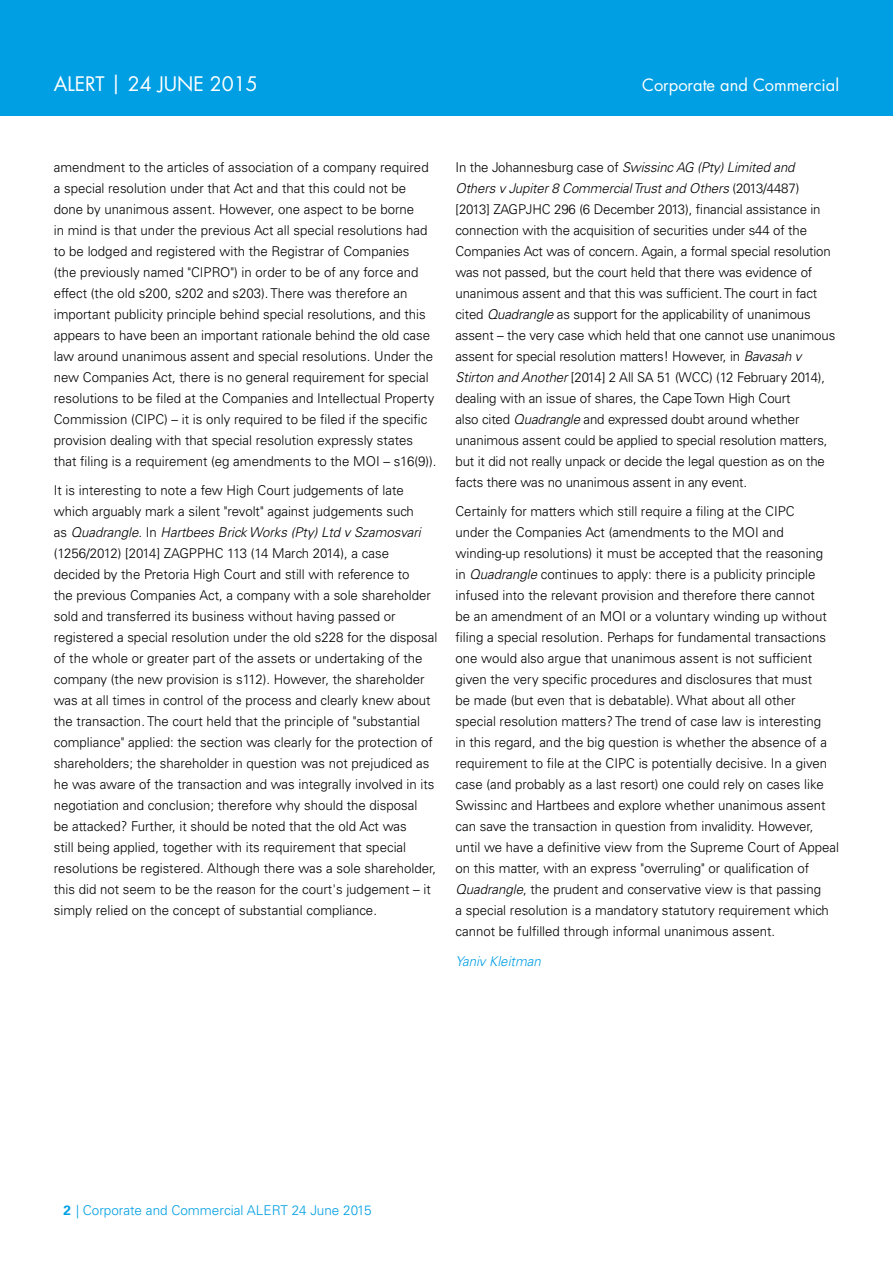
<style>
.page{position:relative;width:893px;height:1263px;background:#fff}
.page>*{position:absolute;margin:0;border:0;box-sizing:border-box;transform-origin:0 0}
.t1{font:19.5px "Futura Std";color:#fff}
.t2{font:16.5px "Futura Std";color:#fff}
.t3{font:300 13.5px/21px "Univers LT Std";color:#000}
.t4{font:300 13.5px "Univers LT Std";color:#009fe3}
.t5{font:italic 300 13.5px "Univers LT Std";color:#009fe3}
.s1{font-style:italic}
.s2{font-weight:700}
</style>
<div class="page">
<div style="left:0;top:0;width:892px;height:116px;background:#009fe3"></div>
<h1 class="t1" style="left:54px;top:75px;width:206px">ALERT | 24 JUNE 2015</h1>
<p class="t2" style="left:642px;top:78px;width:198px">Corporate and Commercial</p>
<p class="t3" style="left:54px;top:157px;width:384px">amendment to the articles of association of a company required a special resolution under that Act and that this could not be done by unanimous assent. However, one aspect to be borne<br>in mind is that under the previous Act all special resolutions had to be lodged and registered with the Registrar of Companies<br>(the previously named "CIPRO") in order to be of any force and effect (the old s200, s202 and s203). There was therefore an important publicity principle behind special resolutions, and this appears to have been an important rationale behind the old case law around unanimous assent and special resolutions. Under the new Companies Act, there is no general requirement for special resolutions to be filed at the Companies and Intellectual Property Commission (CIPC) – it is only required to be filed if the specific provision dealing with that special resolution expressly states that filing is a requirement (eg amendments to the MOI – s16(9)).</p>
<p class="t3" style="left:54px;top:481px;width:385px">It is interesting to note a few High Court judgements of late which arguably mark a silent "revolt" against judgements such<br>as <span class="s1">Quadrangle</span>. In <span class="s1">Hartbees Brick Works (Pty) Ltd v Szamosvari </span>(1256/2012) [2014] ZAGPPHC 113 (14 March 2014), a case decided by the Pretoria High Court and still with reference to<br>the previous Companies Act, a company with a sole shareholder sold and transferred its business without having passed or registered a special resolution under the old s228 for the disposal of the whole or greater part of the assets or undertaking of the company (the new provision is s112). However, the shareholder was at all times in control of the process and clearly knew about the transaction. The court held that the principle of "substantial compliance" applied: the section was clearly for the protection of shareholders; the shareholder in question was not prejudiced as he was aware of the transaction and was integrally involved in its negotiation and conclusion; therefore why should the disposal<br>be attacked? Further, it should be noted that the old Act was<br>still being applied, together with its requirement that special resolutions be registered. Although there was a sole shareholder, this did not seem to be the reason for the court's judgement – it simply relied on the concept of substantial compliance.</p>
<p class="t3" style="left:455px;top:157px;width:381px">In the Johannesburg case of <span class="s1">Swissinc AG (Pty) Limited and Others v Jupiter 8 Commercial Trust and Others</span> (2013/4487) [2013] ZAGPJHC 296 (6 December 2013), financial assistance in connection with the acquisition of securities under s44 of the Companies Act was of concern. Again, a formal special resolution was not passed, but the court held that there was evidence of unanimous assent and that this was sufficient. The court in fact cited <span class="s1">Quadrangle</span> as support for the applicability of unanimous assent – the very case which held that one cannot use unanimous assent for special resolution matters! However, in <span class="s1">Bavasah v Stirton and Another</span> [2014] 2 All SA 51 (WCC) (12 February 2014), dealing with an issue of shares, the Cape Town High Court<br>also cited <span class="s1">Quadrangle</span> and expressed doubt around whether unanimous assent could be applied to special resolution matters, but it did not really unpack or decide the legal question as on the facts there was no unanimous assent in any event.</p>
<p class="t3" style="left:455px;top:502px;width:385px">Certainly for matters which still require a filing at the CIPC<br>under the Companies Act (amendments to the MOI and winding-up resolutions) it must be accepted that the reasoning<br>in <span class="s1">Quadrangle</span> continues to apply: there is a publicity principle infused into the relevant provision and therefore there cannot<br>be an amendment of an MOI or a voluntary winding up without filing a special resolution. Perhaps for fundamental transactions one would also argue that unanimous assent is not sufficient given the very specific procedures and disclosures that must<br>be made (but even that is debatable). What about all other special resolution matters? The trend of case law is interesting<br>in this regard, and the big question is whether the absence of a requirement to file at the CIPC is potentially decisive. In a given case (and probably as a last resort) one could rely on cases like Swissinc and Hartbees and explore whether unanimous assent can save the transaction in question from invalidity. However, until we have a definitive view from the Supreme Court of Appeal on this matter, with an express "overruling" or qualification of <span class="s1">Quadrangle</span>, the prudent and conservative view is that passing<br>a special resolution is a mandatory statutory requirement which cannot be fulfilled through informal unanimous assent.</p>
<p class="t5" style="left:455px;top:955px;width:87px">Yaniv Kleitman</p>
<p class="t4" style="left:64px;top:1204px;width:309px"><span class="s2">2</span> | Corporate and Commercial ALERT 24 June 2015</p>
</div>
